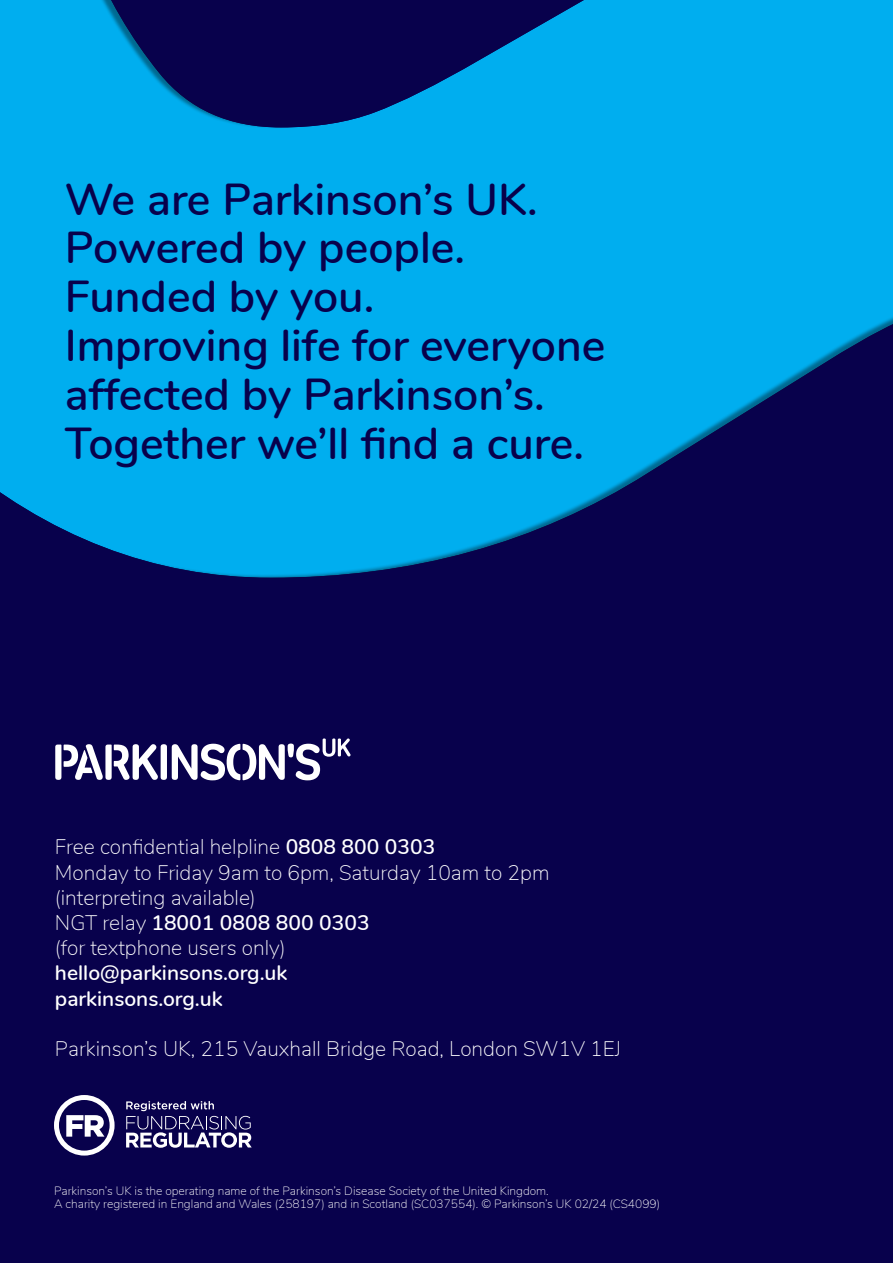
<style>
.page{position:relative;width:893px;height:1263px;background:#08014c}
.page>*{position:absolute;margin:0;border:0;box-sizing:border-box;transform-origin:0 0}
.t1{font:600 44.7px/48.8px "Nunito";color:#08014c}
.t2{font:200 21px/25.2px "Nunito";color:#fff}
.t3{font:200 12px/13.5px "Nunito";color:#fff}
.s1{font-weight:600}
</style>
<div class="page">
<div style="left:0;top:0;width:893px;height:583px;background:#231f20;opacity:.45"></div>
<svg style="left:54px;top:1095px;width:61px;height:60px"></svg>
<svg style="left:126px;top:1101px;width:126px;height:47px"></svg>
<svg style="left:55px;top:738px;width:296px;height:42px"></svg>
<p class="t1" style="left:65px;top:172px;width:475px">We are Parkinson’s UK.<br>Powered by people.</p>
<p class="t1" style="left:65px;top:270px;width:311px">Funded by you.</p>
<p class="t1" style="left:65px;top:319px;width:542px">Improving life for everyone affected by Parkinson’s.</p>
<p class="t1" style="left:65px;top:416px;width:521px">Together we’ll find a cure.</p>
<p class="t2" style="left:55px;top:833px;width:496px">Free confidential helpline <span class="s1">0808 800 0303<br></span>Monday to Friday 9am to 6pm, Saturday 10am to 2pm (interpreting available)<br>NGT relay <span class="s1">18001 0808 800 0303<br></span>(for textphone users only)<br><span class="s1">hello@parkinsons.org.uk<br>parkinsons.org.uk</span></p>
<p class="t2" style="left:55px;top:1035px;width:568px">Parkinson’s UK, 215 Vauxhall Bridge Road, London SW1V 1EJ</p>
<p class="t3" style="left:54px;top:1183px;width:608px">Parkinson’s UK is the operating name of the Parkinson’s Disease Society of the United Kingdom.<br>A charity registered in England and Wales (258197) and in Scotland (SC037554). © Parkinson’s UK 02/24 (CS4099)</p>
</div>
